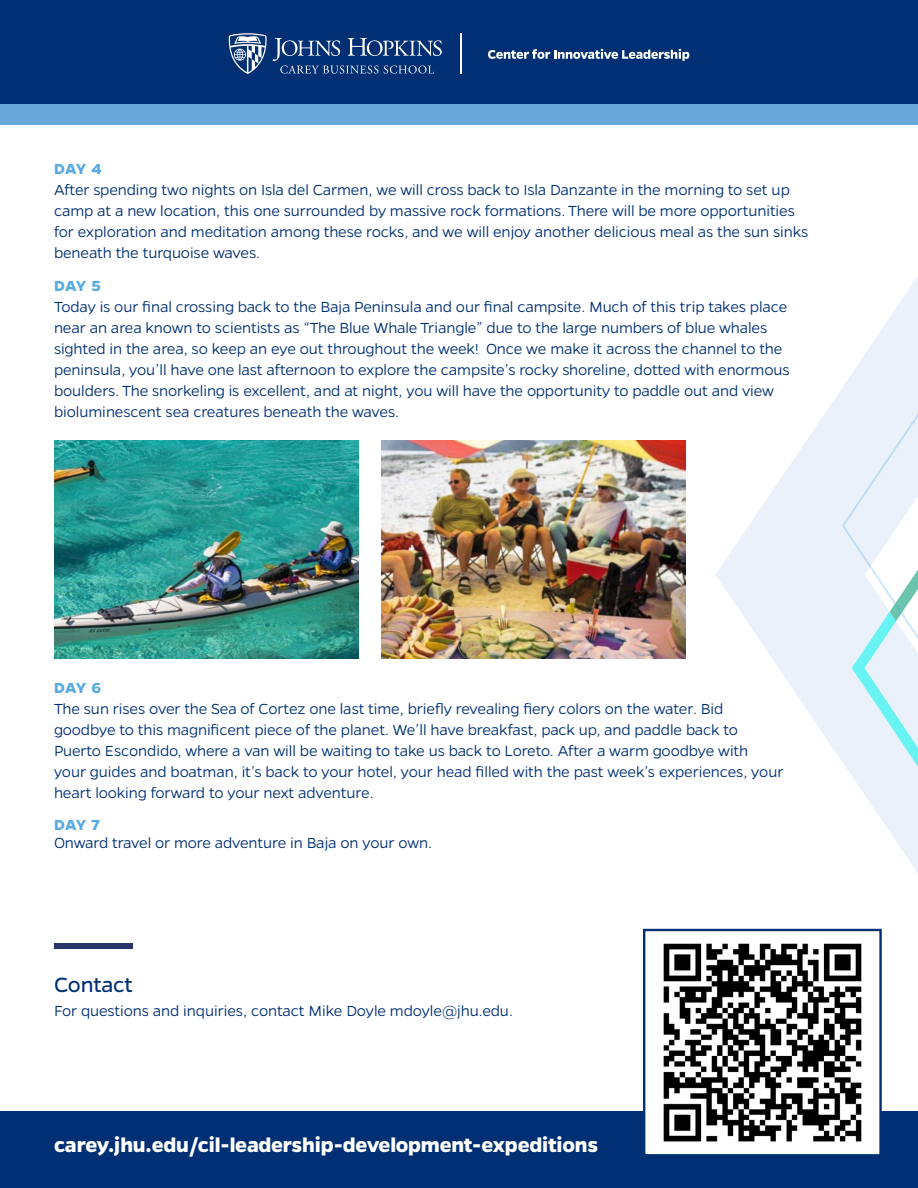
<style>
.page{position:relative;width:918px;height:1188px;background:#fff}
.page>*{position:absolute;margin:0;border:0;box-sizing:border-box;transform-origin:0 0}
.t1{font:23.25px "Gentona";letter-spacing:-.01em;color:#002f73}
.t2{font:700 22.5px "Gentona";letter-spacing:-.01em;color:#fff}
.t3{font:300 16.5px/21px "Gentona";letter-spacing:-.01em;color:#002f73}
.t4{font:700 16.5px "Gentona";letter-spacing:-.02em;color:#58aae3}
</style>
<div class="page">
<svg style="left:716px;top:390px;width:125px;height:369px;fill:#ecf2fb"></svg>
<svg style="left:841px;top:276px;width:77px;height:653px"></svg>
<div style="left:0;top:0;width:918px;height:115px;background:#003073"></div>
<svg style="left:229px;top:33px;width:38px;height:41px"></svg>
<svg style="left:273px;top:38px;width:169px;height:36px"></svg>
<hr style="left:460px;top:34px;width:2px;height:40px;background:#fff">
<svg style="left:488px;top:49px;width:201px;height:12px"></svg>
<div style="left:0;top:104px;width:918px;height:21px;background:#6aa8db"></div>
<div style="left:0;top:1111px;width:918px;height:77px;background:#003073"></div>
<div style="left:643px;top:929px;width:239px;height:227px;background:#fff;border:2px solid #002f73"></div>
<img style="left:663px;top:943px;width:199px;height:199px">
<img style="left:54px;top:441px;width:304px;height:217px">
<img style="left:381px;top:441px;width:305px;height:217px">
<div style="left:54px;top:943px;width:79px;height:5px;background:#27356c"></div>
<p class="t4" style="left:54px;top:160px;width:49px">DAY 4</p>
<p class="t3" style="left:54px;top:179px;width:756px">After spending two nights on Isla del Carmen, we will cross back to Isla Danzante in the morning to set up camp at a new location, this one surrounded by massive rock formations. There will be more opportunities for exploration and meditation among these rocks, and we will enjoy another delicious meal as the sun sinks beneath the turquoise waves.</p>
<p class="t4" style="left:54px;top:276px;width:48px">DAY 5</p>
<p class="t3" style="left:54px;top:296px;width:737px">Today is our final crossing back to the Baja Peninsula and our final campsite. Much of this trip takes place near an area known to scientists as “The Blue Whale Triangle” due to the large numbers of blue whales sighted in the area, so keep an eye out throughout the week! Once we make it across the channel to the peninsula, you’ll have one last afternoon to explore the campsite’s rocky shoreline, dotted with enormous boulders. The snorkeling is excellent, and at night, you will have the opportunity to paddle out and view bioluminescent sea creatures beneath the waves.</p>
<p class="t4" style="left:54px;top:678px;width:48px">DAY 6</p>
<p class="t3" style="left:54px;top:698px;width:731px">The sun rises over the Sea of Cortez one last time, briefly revealing fiery colors on the water. Bid goodbye to this magnificent piece of the planet. We’ll have breakfast, pack up, and paddle back to Puerto Escondido, where a van will be waiting to take us back to Loreto. After a warm goodbye with your guides and boatman, it’s back to your hotel, your head filled with the past week’s experiences, your heart looking forward to your next adventure.</p>
<p class="t4" style="left:54px;top:815px;width:47px">DAY 7</p>
<p class="t3" style="left:54px;top:832px;width:380px">Onward travel or more adventure in Baja on your own.</p>
<p class="t1" style="left:54px;top:971px;width:81px">Contact</p>
<p class="t3" style="left:54px;top:1001px;width:460px">For questions and inquiries, contact Mike Doyle mdoyle@jhu.edu.</p>
<p class="t2" style="left:54px;top:1132px;width:546px">carey.jhu.edu/cil-leadership-development-expeditions</p>
</div>
